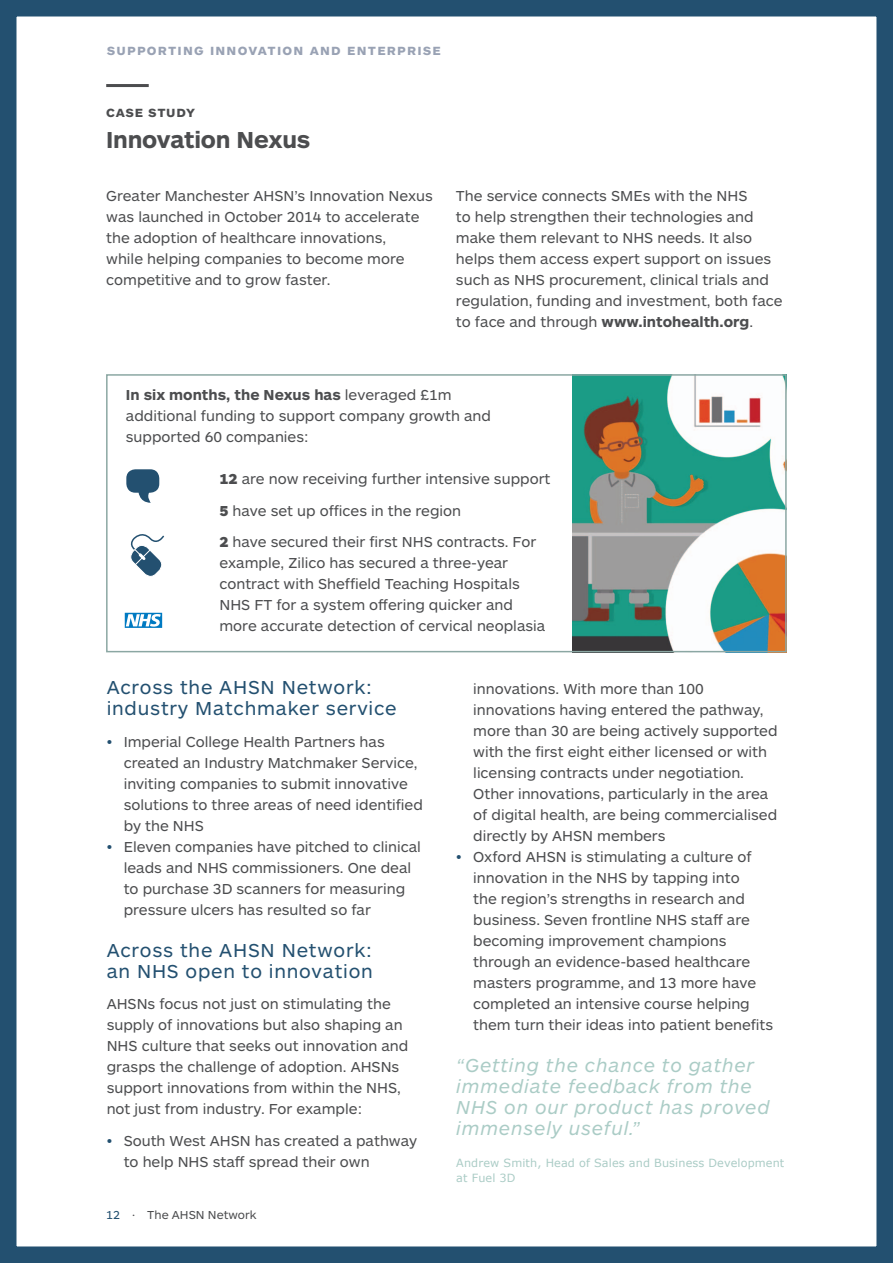
<style>
.page{position:relative;width:893px;height:1263px;background:#fff}
.page>*{position:absolute;margin:0;border:0;box-sizing:border-box;transform-origin:0 0}
.t1{font:700 24px "ARS Maquette Pro";letter-spacing:-.01em;color:#4c4d4f}
.t2{font:italic 19.5px/21px "ARS Maquette Pro";letter-spacing:.04em;color:#abccc6}
.t3{font:19.5px/21px "ARS Maquette Pro";letter-spacing:.04em;color:#235070}
.t4{font:15px/21px "ARS Maquette Pro";color:#4c4d4f}
.t5{font:700 15px "ARS Maquette Pro";letter-spacing:.08em;color:#99a2b4}
.t6{font:700 15px "ARS Maquette Pro";letter-spacing:.04em;color:#4c4d4f}
.t7{font:12px "ARS Maquette Pro";color:#4c4d4f}
.t8{font:11.25px/15px "Verdana";letter-spacing:.01em;color:#abccc6}
.s1{font-weight:700}
.s2{font-weight:900}
.s3{color:#235070}
</style>
<div class="page">
<hr style="left:106px;top:84px;width:43px;height:3px;background:#4c4d4f">
<div style="left:126px;top:469px;width:33px;height:24px;background:#235070;border-radius:9px"></div>
<svg style="left:138px;top:492px;width:13px;height:11px"></svg>
<svg style="left:130px;top:534px;width:35px;height:43px"></svg>
<svg style="left:125px;top:613px;width:37px;height:15px"></svg>
<img style="left:573px;top:377px;width:211px;height:272px">
<div style="left:106px;top:374px;width:681px;height:278px;border:2px solid #8ba7a3"></div>
<div style="left:0;top:0;width:893px;height:1263px;border:16px solid #235070"></div>
<hr style="left:0;top:0;width:893px;height:3px;background:#235070">
<div style="left:0;top:1258px;width:893px;height:5px;background:#235070"></div>
<div style="left:0;top:0;width:10px;height:1263px;background:#235070"></div>
<p class="t5" style="left:107px;top:40px;width:336px">supporting innovation and enterprise</p>
<p class="t6" style="left:106px;top:102px;width:90px">case study</p>
<h1 class="t1" style="left:106px;top:124px;width:206px">Innovation Nexus</h1>
<p class="t4" style="left:106px;top:184px;width:328px">Greater Manchester AHSN’s Innovation Nexus was launched in October 2014 to accelerate the adoption of healthcare innovations,<br>while helping companies to become more competitive and to grow faster.</p>
<p class="t4" style="left:456px;top:184px;width:328px">The service connects SMEs with the NHS<br>to help strengthen their technologies and make them relevant to NHS needs. It also helps them access expert support on issues such as NHS procurement, clinical trials and regulation, funding and investment, both face to face and through <span class="s1">www.intohealth.org</span>.</p>
<p class="t4" style="left:126px;top:384px;width:367px"><span class="s1">In six months, the Nexus has</span> leveraged £1m additional funding to support company growth and supported 60 companies:</p>
<p class="t4" style="left:219px;top:463px;width:333px;line-height:31.5px"><span class="s2">12</span> are now receiving further intensive support<br><span class="s2">5</span> have set up offices in the region<br><span class="s2">2</span> have secured their first NHS contracts. For</p>
<p class="t4" style="left:219px;top:552px;width:327px">example, Zilico has secured a three-year contract with Sheffield Teaching Hospitals NHS FT for a system offering quicker and more accurate detection of cervical neoplasia</p>
<h2 class="t3" style="left:107px;top:676px;width:291px">Across the AHSN Network: industry Matchmaker service</h2>
<p class="t4" style="left:124px;top:730px;width:301px;text-indent:-17px"><span class="s3">•</span> Imperial College Health Partners has created an Industry Matchmaker Service, inviting companies to submit innovative solutions to three areas of need identified by the NHS</p>
<p class="t4" style="left:124px;top:835px;width:299px;text-indent:-17px"><span class="s3">•</span> Eleven companies have pitched to clinical leads and NHS commissioners. One deal to purchase 3D scanners for measuring pressure ulcers has resulted so far</p>
<h2 class="t3" style="left:107px;top:939px;width:268px">Across the AHSN Network: an NHS open to innovation</h2>
<p class="t4" style="left:107px;top:993px;width:303px">AHSNs focus not just on stimulating the supply of innovations but also shaping an NHS culture that seeks out innovation and grasps the challenge of adoption. AHSNs support innovations from within the NHS, not just from industry. For example:</p>
<p class="t4" style="left:124px;top:1129px;width:295px;text-indent:-17px"><span class="s3">•</span> South West AHSN has created a pathway to help NHS staff spread their own</p>
<p class="t7" style="left:106px;top:1207px;width:152px"><span class="s3">12</span> · The AHSN Network</p>
<p class="t4" style="left:473px;top:678px;width:306px">innovations. With more than 100 innovations having entered the pathway, more than 30 are being actively supported with the first eight either licensed or with licensing contracts under negotiation.<br>Other innovations, particularly in the area of digital health, are being commercialised directly by AHSN members</p>
<p class="t4" style="left:473px;top:846px;width:302px;text-indent:-17px"><span class="s3">•</span> Oxford AHSN is stimulating a culture of innovation in the NHS by tapping into<br>the region’s strengths in research and business. Seven frontline NHS staff are becoming improvement champions through an evidence-based healthcare masters programme, and 13 more have completed an intensive course helping them turn their ideas into patient benefits</p>
<h2 class="t2" style="left:456px;top:1054px;width:315px">“Getting the chance to gather immediate feedback from the<br>NHS on our product has proved immensely useful.”</h2>
<p class="t8" style="left:456px;top:1155px;width:330px">Andrew Smith, Head of Sales and Business Development at Fuel 3D</p>
</div>
